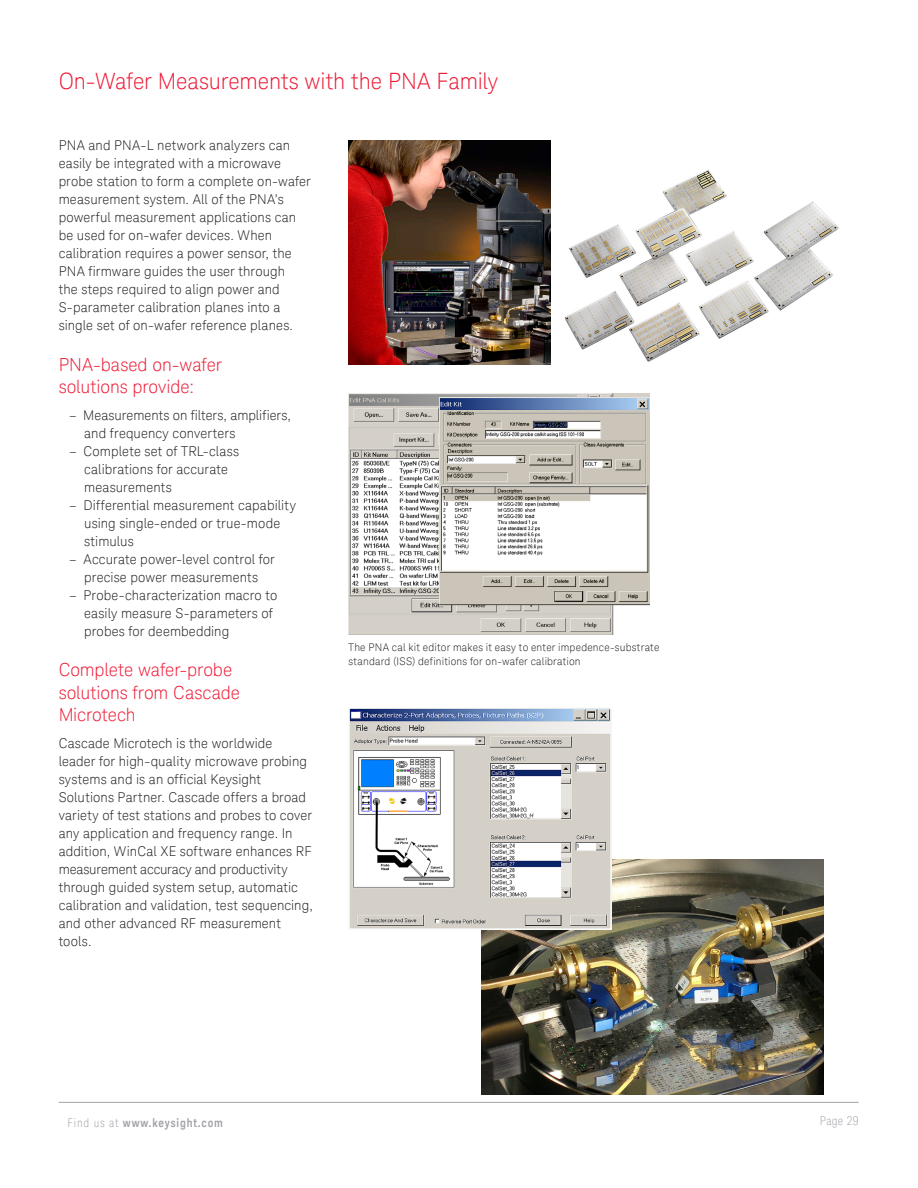
<style>
.page{position:relative;width:918px;height:1188px;background:#fff}
.page>*{position:absolute;margin:0;border:0;box-sizing:border-box;transform-origin:0 0}
.K_Heading_1{font:300 22.5px "Keysight Sans";letter-spacing:-.005em;color:#ed1a36}
.K_Heading_2{font:300 18px/22.5px "Keysight Sans";letter-spacing:-.005em;color:#ed1a36}
.K_Body_Text{font:300 13.5px/18px "Keysight Sans";letter-spacing:.01em;color:#231f20}
.t1{font:700 12px "Keysight Sans Condensed";letter-spacing:.07em;color:#a4a1a9}
.t2{font:300 condensed 12px "Keysight Sans";letter-spacing:.03em;color:#a4a1a9}
.K_Captions{font:300 10.5px/13.5px "Keysight Sans";letter-spacing:.02em;color:#231f20}
.s1{font-family:"Keysight Sans";font-weight:300;font-stretch:condensed}
</style>
<div class="page">
<hr style="left:59px;top:1102px;width:800px;height:1px;background:#a4a1a9">
<img style="left:564px;top:169px;width:275px;height:193px">
<img style="left:349px;top:140px;width:202px;height:224px">
<img style="left:482px;top:860px;width:342px;height:235px">
<img style="left:348px;top:394px;width:301px;height:241px">
<img style="left:351px;top:710px;width:258px;height:217px">
<div style="left:348px;top:707px;width:264px;height:223px;border:2px solid #fff"></div>
<p class="K_Heading_1" style="left:59px;top:67px;width:441px">On-Wafer Measurements with the PNA Family</p>
<p class="K_Body_Text" style="left:59px;top:136px;width:254px">PNA and PNA-L network analyzers can easily be integrated with a microwave probe station to form a complete on-wafer measurement system. All of the PNA’s powerful measurement applications can be used for on-wafer devices. When calibration requires a power sensor, the PNA firmware guides the user through<br>the steps required to align power and S-parameter calibration planes into a single set of on-wafer reference planes.</p>
<p class="K_Heading_2" style="left:59px;top:353px;width:165px">PNA-based on-wafer solutions provide:</p>
<p class="K_Body_Text" style="left:84px;top:406px;width:208px;text-indent:-15px">– Measurements on filters, amplifiers, and frequency converters</p>
<p class="K_Body_Text" style="left:84px;top:442px;width:157px;text-indent:-15px">– Complete set of TRL-class calibrations for accurate measurements</p>
<p class="K_Body_Text" style="left:84px;top:496px;width:213px;text-indent:-15px">– Differential measurement capability using single-ended or true-mode stimulus</p>
<p class="K_Body_Text" style="left:69px;top:550px;width:207px;text-align:center">– Accurate power-level control for precise power measurements</p>
<p class="K_Body_Text" style="left:84px;top:586px;width:195px;text-indent:-15px">– Probe-characterization macro to easily measure S-parameters of probes for deembedding</p>
<p class="K_Heading_2" style="left:59px;top:659px;width:183px">Complete wafer-probe solutions from Cascade<br>Microtech</p>
<p class="K_Body_Text" style="left:59px;top:734px;width:256px">Cascade Microtech is the worldwide<br>leader for high-quality microwave probing systems and is an official Keysight Solutions Partner. Cascade offers a broad variety of test stations and probes to cover any application and frequency range. In addition, WinCal XE software enhances RF measurement accuracy and productivity through guided system setup, automatic calibration and validation, test sequencing, and other advanced RF measurement tools.</p>
<p class="K_Captions" style="left:349px;top:641px;width:312px">The PNA cal kit editor makes it easy to enter impedence-substrate standard (ISS) definitions for on-wafer calibration</p>
<p class="t1" style="left:68px;top:1115px;width:157px"><span class="s1">Find us at</span> www.keysight.com</p>
<p class="t2" style="left:820px;top:1113px;width:40px">Page 29</p>
</div>
